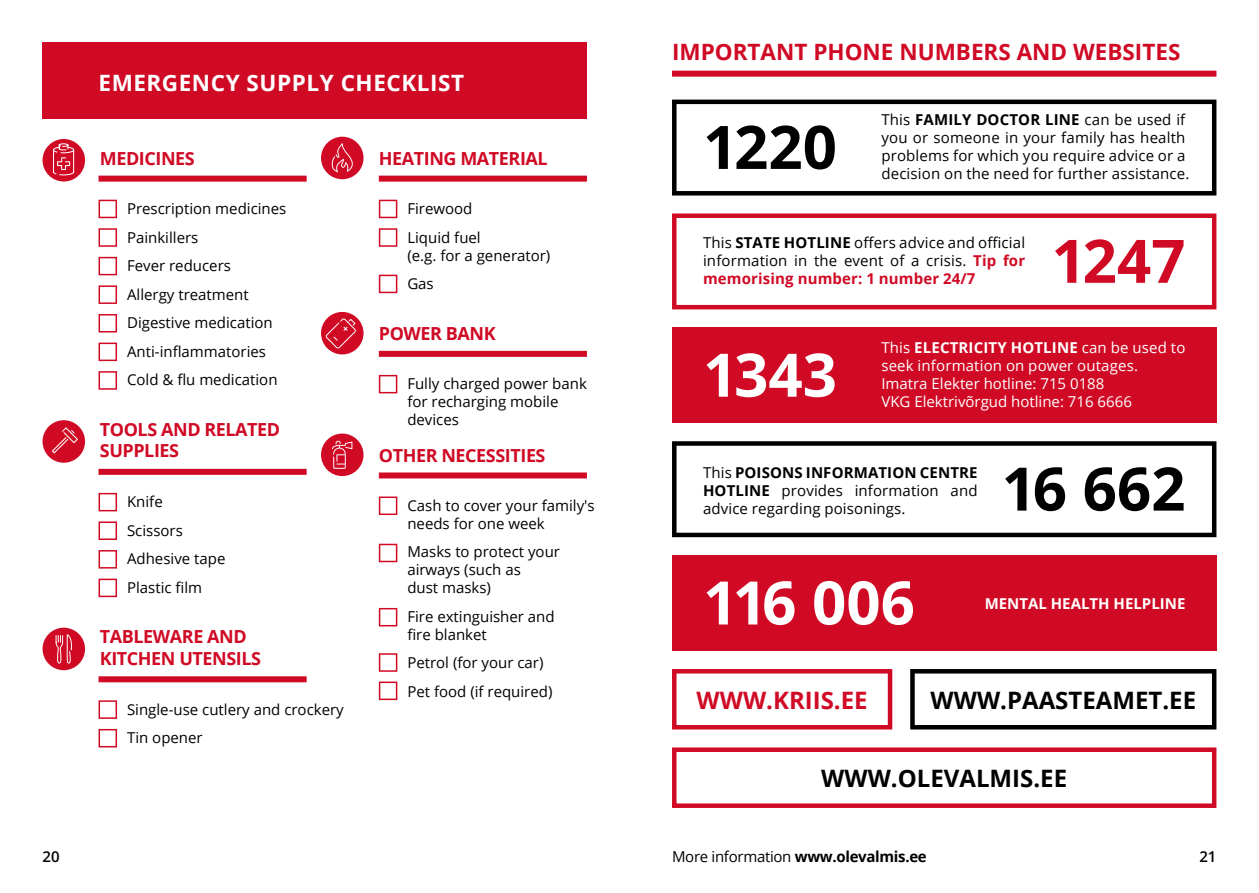
<style>
.page{position:relative;width:1259px;height:893px;background:#fff}
.page>*{position:absolute;margin:0;border:0;box-sizing:border-box;transform-origin:0 0}
.t1{font:700 60px "Open Sans";color:#fff}
.t2{font:700 60px "Open Sans";color:#000}
.t3{font:700 60px "Open Sans";color:#d00a25}
.t4{font:700 24px "Open Sans";color:#000}
.t5{font:700 24px "Open Sans";color:#d00a25}
.t6{font:700 22.5px "Open Sans";color:#d00a25}
.t7{font:700 22.5px "Open Sans";letter-spacing:.025em;color:#fff}
.t8{font:700 18px/21.6px "Open Sans";letter-spacing:-.025em;color:#d00a25}
.t9{font:15px/28.5px "Open Sans";color:#000}
.t10{font:15px/18px "Open Sans";color:#fff}
.t11{font:700 15px "Open Sans";letter-spacing:-.02em;color:#000}
.t12{font:700 15px "Open Sans";color:#fff}
.t13{font:600 15px "Open Sans";color:#000}
.s1{font-weight:700}
.s2{font-weight:700;color:#d00a25}
.s3{font-weight:400}
</style>
<div class="page">
<div style="left:43px;top:42px;width:544px;height:77px;background:#d00a25"></div>
<div style="left:321px;top:137px;width:42px;height:42px;background:#d00a25;border-radius:50%"></div>
<svg style="left:331px;top:143px;width:22px;height:29px"></svg>
<svg style="left:379px;top:200px;width:18px;height:18px"></svg>
<div style="left:379px;top:176px;width:208px;height:6px;background:#d00a25"></div>
<svg style="left:379px;top:228px;width:18px;height:19px"></svg>
<svg style="left:379px;top:275px;width:18px;height:18px"></svg>
<div style="left:321px;top:312px;width:42px;height:42px;background:#d00a25;border-radius:50%"></div>
<svg style="left:325px;top:317px;width:32px;height:33px"></svg>
<svg style="left:379px;top:375px;width:18px;height:18px"></svg>
<div style="left:379px;top:351px;width:208px;height:6px;background:#d00a25"></div>
<div style="left:321px;top:434px;width:42px;height:42px;background:#d00a25;border-radius:50%"></div>
<svg style="left:332px;top:441px;width:20px;height:28px"></svg>
<svg style="left:379px;top:496px;width:18px;height:19px"></svg>
<svg style="left:379px;top:544px;width:18px;height:18px"></svg>
<svg style="left:379px;top:608px;width:18px;height:18px"></svg>
<svg style="left:379px;top:653px;width:18px;height:19px"></svg>
<svg style="left:379px;top:682px;width:18px;height:18px"></svg>
<div style="left:379px;top:472px;width:208px;height:6px;background:#d00a25"></div>
<div style="left:43px;top:139px;width:42px;height:43px;background:#d00a25;border-radius:50%"></div>
<svg style="left:53px;top:143px;width:22px;height:33px"></svg>
<div style="left:99px;top:176px;width:208px;height:6px;background:#d00a25"></div>
<svg style="left:99px;top:200px;width:18px;height:18px"></svg>
<svg style="left:99px;top:228px;width:18px;height:19px"></svg>
<svg style="left:99px;top:257px;width:18px;height:18px"></svg>
<svg style="left:99px;top:285px;width:18px;height:19px"></svg>
<svg style="left:99px;top:314px;width:18px;height:18px"></svg>
<svg style="left:99px;top:343px;width:18px;height:18px"></svg>
<svg style="left:99px;top:371px;width:18px;height:19px"></svg>
<div style="left:43px;top:420px;width:42px;height:43px;background:#d00a25;border-radius:50%"></div>
<svg style="left:52px;top:427px;width:26px;height:26px"></svg>
<div style="left:99px;top:469px;width:208px;height:6px;background:#d00a25"></div>
<svg style="left:99px;top:493px;width:18px;height:18px"></svg>
<svg style="left:99px;top:521px;width:18px;height:19px"></svg>
<svg style="left:99px;top:550px;width:18px;height:19px"></svg>
<svg style="left:99px;top:579px;width:18px;height:18px"></svg>
<div style="left:43px;top:628px;width:42px;height:42px;background:#d00a25;border-radius:50%"></div>
<svg style="left:55px;top:634px;width:17px;height:30px"></svg>
<div style="left:99px;top:676px;width:208px;height:6px;background:#d00a25"></div>
<svg style="left:99px;top:700px;width:18px;height:19px"></svg>
<svg style="left:99px;top:729px;width:18px;height:18px"></svg>
<svg style="left:672px;top:213px;width:544px;height:96px"></svg>
<svg style="left:672px;top:441px;width:544px;height:96px"></svg>
<svg style="left:672px;top:100px;width:544px;height:96px"></svg>
<div style="left:672px;top:327px;width:544px;height:96px;background:#d00a25"></div>
<div style="left:672px;top:555px;width:544px;height:96px;background:#d00a25"></div>
<svg style="left:672px;top:747px;width:544px;height:61px"></svg>
<svg style="left:672px;top:669px;width:220px;height:60px"></svg>
<svg style="left:910px;top:669px;width:306px;height:60px"></svg>
<div style="left:672px;top:71px;width:544px;height:6px;background:#d00a25"></div>
<h3 class="t7" style="left:99px;top:67px;width:367px">EMERGENCY SUPPLY CHECKLIST</h3>
<p class="t8" style="left:100px;top:147px;width:96px">MEDICINES</p>
<p class="t9" style="left:127px;top:194px;width:161px">Prescription medicines<br>Painkillers<br>Fever reducers<br>Allergy treatment<br>Digestive medication<br>Anti-inflammatories<br>Cold &amp; flu medication</p>
<p class="t8" style="left:100px;top:418px;width:182px">TOOLS AND RELATED<br>SUPPLIES</p>
<p class="t9" style="left:127px;top:487px;width:100px">Knife<br>Scissors<br>Adhesive tape<br>Plastic film</p>
<p class="t8" style="left:100px;top:625px;width:163px">TABLEWARE AND<br>KITCHEN UTENSILS</p>
<p class="t9" style="left:127px;top:695px;width:218px">Single-use cutlery and crockery<br>Tin opener</p>
<p class="t8" style="left:379px;top:147px;width:170px">HEATING MATERIAL</p>
<p class="t9" style="left:407px;top:194px;width:75px">Firewood<br>Liquid fuel</p>
<p class="t9" style="left:407px;top:241px;width:144px">(e.g. for a generator)<br>Gas</p>
<p class="t8" style="left:379px;top:322px;width:118px">POWER BANK</p>
<p class="t9" style="left:407px;top:374px;width:181px;line-height:18px">Fully charged power bank for recharging mobile devices</p>
<p class="t8" style="left:379px;top:444px;width:168px">OTHER NECESSITIES</p>
<p class="t9" style="left:407px;top:496px;width:189px;line-height:18px">Cash to cover your family's needs for one week</p>
<p class="t9" style="left:407px;top:543px;width:154px;line-height:18px">Masks to protect your airways (such as<br>dust masks)</p>
<p class="t9" style="left:407px;top:607px;width:149px;line-height:18px">Fire extinguisher and fire blanket</p>
<p class="t9" style="left:407px;top:648px;width:147px">Petrol (for your car)<br>Pet food (if required)</p>
<h3 class="t6" style="left:672px;top:36px;width:510px">IMPORTANT PHONE NUMBERS AND WEBSITES</h3>
<h1 class="t2" style="left:703px;top:105px;width:135px">1220</h1>
<p class="t9" style="left:881px;top:110px;width:309px;line-height:18px">This <span class="s1">FAMILY DOCTOR LINE</span> can be used if you or someone in your family has health problems for which you require advice or a decision on the need for further assistance.</p>
<p class="t9" style="left:703px;top:234px;width:324px;line-height:18px;text-align:justify">This <span class="s1">STATE HOTLINE</span> offers advice and official information in the event of a crisis. <span class="s2">Tip for memorising number: 1 number 24/7</span></p>
<h1 class="t3" style="left:1051px;top:219px;width:135px">1247</h1>
<h1 class="t1" style="left:703px;top:333px;width:135px">1343</h1>
<p class="t10" style="left:881px;top:338px;width:305px">This <span class="s1">ELECTRICITY HOTLINE</span> can be used to seek information on power outages.<br>Imatra Elekter hotline: 715 0188<br>VKG Elektrivõrgud hotline: 716 6666</p>
<p class="t9" style="left:703px;top:463px;width:276px;line-height:18px;text-align:justify">This <span class="s1">POISONS INFORMATION CENTRE HOTLINE</span> provides information and advice regarding poisonings.</p>
<h1 class="t2" style="left:1001px;top:446px;width:185px">16 662</h1>
<h1 class="t1" style="left:703px;top:560px;width:213px">116 006</h1>
<p class="t12" style="left:984px;top:593px;width:202px">MENTAL HEALTH HELPLINE</p>
<h2 class="t5" style="left:696px;top:683px;width:173px">WWW.KRIIS.EE</h2>
<h2 class="t4" style="left:930px;top:683px;width:267px">WWW.PAASTEAMET.EE</h2>
<h2 class="t4" style="left:821px;top:762px;width:247px">WWW.OLEVALMIS.EE</h2>
<p class="t13" style="left:43px;top:846px;width:19px">20</p>
<p class="t11" style="left:672px;top:846px;width:256px"><span class="s3">More information</span> www.olevalmis.ee</p>
<p class="t13" style="left:1199px;top:846px;width:19px">21</p>
</div>
